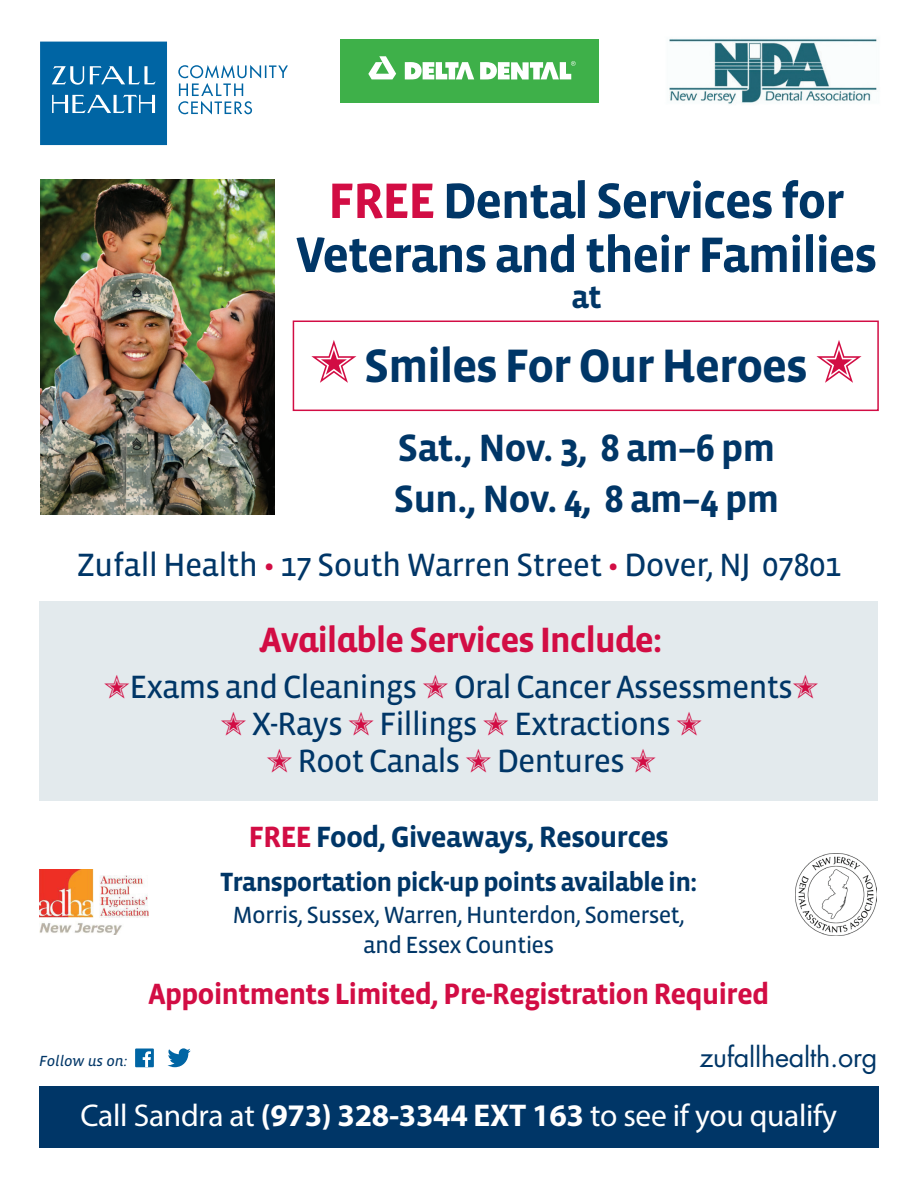
<style>
.page{position:relative;width:918px;height:1188px;background:#fff}
.page>*{position:absolute;margin:0;border:0;box-sizing:border-box;transform-origin:0 0}
.t1{font:700 51px/54px "Vista Sans";letter-spacing:-.035em;color:#003667;text-align:center}
.t2{font:700 48px "Vista Sans Alt";letter-spacing:-.035em;color:#003667}
.t3{font:700 39px/51px "Vista Sans";letter-spacing:-.03em;color:#003667}
.t4{font:700 36px "Vista Sans Alt";letter-spacing:-.035em;color:#d20d44}
.t5{font:33px/37.5px "Vista Sans Reg";letter-spacing:-.035em;color:#003667;text-align:center}
.t6{font:700 33px "Vista Sans";color:#003667}
.t7{font:31.5px "Myriad Pro";letter-spacing:-.01em;color:#fff}
.t8{font:700 30px "Vista Sans";letter-spacing:-.035em;color:#d20d44}
.t9{font:700 30px "Vista Sans";letter-spacing:-.035em;color:#003667}
.t10{font:700 27px "Vista Sans";letter-spacing:-.035em;color:#003667}
.t11{font:27px "Futura";letter-spacing:-.01em;color:#003667}
.t12{font:24px/30px "Vista Sans Reg";letter-spacing:-.035em;color:#003667;text-align:center}
.t13{font:15px "Vista Sans Alt Reg Ita";color:#003667}
.s1{color:#d20d44}
.s2{font-weight:700}
</style>
<div class="page">
<div style="left:293px;top:321px;width:586px;height:90px;border:2px solid #d20d44"></div>
<div style="left:39px;top:1086px;width:839px;height:62px;background:#003667"></div>
<div style="left:39px;top:602px;width:839px;height:199px;background:#e3eaed"></div>
<div style="left:40px;top:42px;width:127px;height:103px;background:#0065a4"></div>
<svg style="left:52px;top:95px;width:103px;height:18px"></svg>
<svg style="left:52px;top:66px;width:104px;height:19px"></svg>
<svg style="left:178px;top:65px;width:110px;height:50px"></svg>
<img style="left:795px;top:854px;width:82px;height:81px">
<img style="left:39px;top:870px;width:109px;height:65px">
<img style="left:669px;top:39px;width:208px;height:65px">
<div style="left:340px;top:39px;width:259px;height:64px;background:#3eb049"></div>
<svg style="left:368px;top:56px;width:28px;height:23px"></svg>
<svg style="left:405px;top:62px;width:69px;height:18px"></svg>
<svg style="left:480px;top:61px;width:96px;height:19px"></svg>
<img style="left:41px;top:180px;width:234px;height:334px">
<div style="left:135px;top:1049px;width:19px;height:18px;background:#0065a4"></div>
<svg style="left:143px;top:1051px;width:8px;height:16px"></svg>
<svg style="left:168px;top:1048px;width:23px;height:19px"></svg>
<h1 class="t1" style="left:296px;top:175px;width:583px"><span class="s1">FREE</span> Dental Services for<br>Veterans and their Families</h1>
<p class="t6" style="left:571px;top:280px;width:32px">at</p>
<h2 class="t2" style="left:364px;top:341px;width:446px">Smiles For Our Heroes</h2>
<p class="t3" style="left:394px;top:423px;width:387px">Sat., Nov. 3, 8 am–6 pm<br>Sun., Nov. 4, 8 am–4 pm</p>
<p class="t5" style="left:77px;top:547px;width:766px">Zufall Health <span class="s1">•</span> 17 South Warren Street <span class="s1">•</span> Dover, NJ 07801</p>
<p class="t4" style="left:260px;top:621px;width:404px">Available Services Include:</p>
<p class="t5" style="left:130px;top:668px;width:665px">Exams and Cleanings Oral Cancer Assessments<br>X-Rays Fillings Extractions<br>Root Canals Dentures</p>
<p class="t9" style="left:248px;top:822px;width:422px"><span class="s1">FREE</span> Food, Giveaways, Resources</p>
<p class="t10" style="left:220px;top:868px;width:479px">Transportation pick-up points available in:</p>
<p class="t12" style="left:233px;top:901px;width:454px">Morris, Sussex, Warren, Hunterdon, Somerset, and Essex Counties</p>
<p class="t8" style="left:148px;top:978px;width:623px">Appointments Limited, Pre-Registration Required</p>
<p class="t11" style="left:700px;top:1039px;width:179px">zufallhealth.org</p>
<p class="t7" style="left:81px;top:1096px;width:758px">Call Sandra at <span class="s2">(973) 328-3344 EXT 163</span> to see if you qualify</p>
<p class="t13" style="left:39px;top:1053px;width:90px">Follow us on:</p>
</div>
